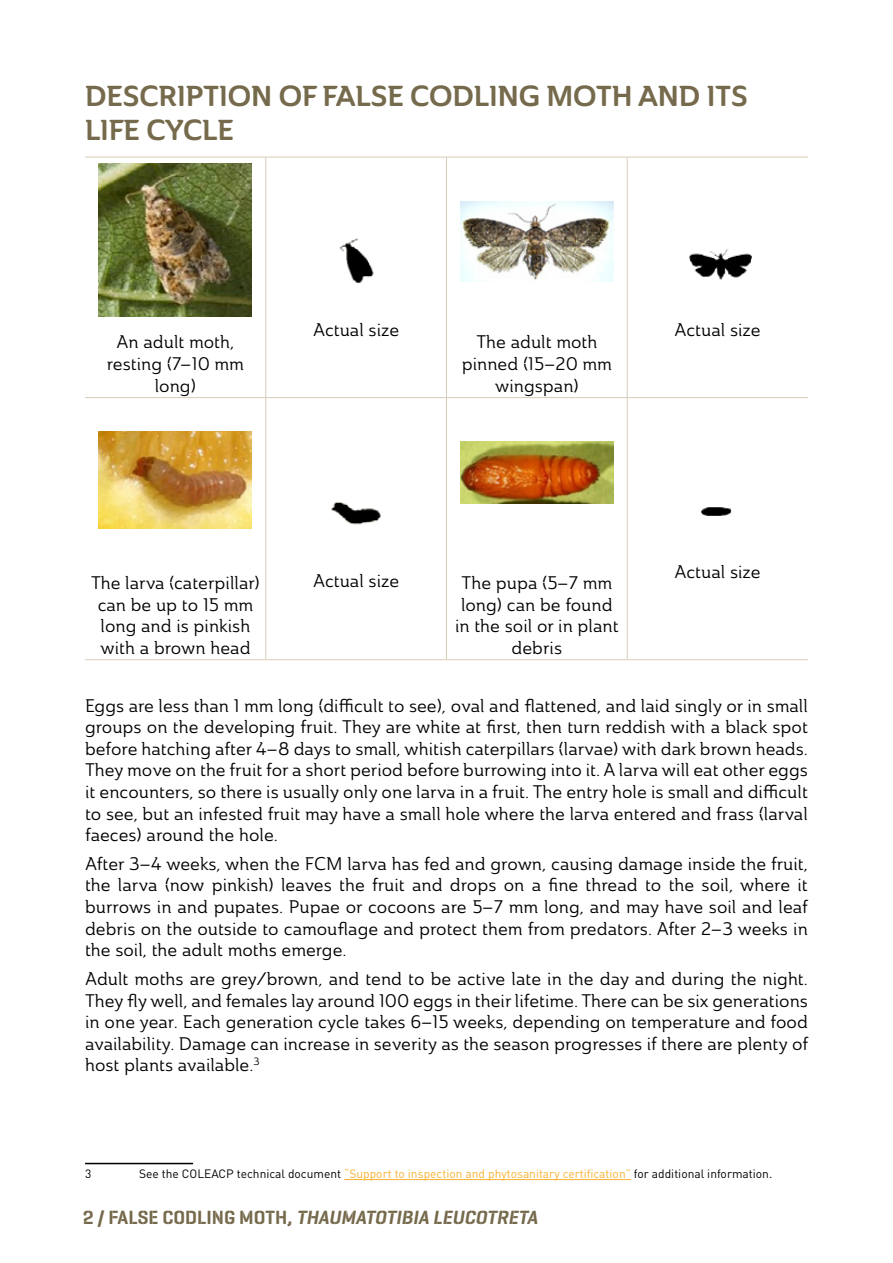
<style>
.page{position:relative;width:893px;height:1263px;background:#fff}
.page>*{position:absolute;margin:0;border:0;box-sizing:border-box;transform-origin:0 0}
.t1{font:28.5px/34.2px "Ainslie Nor Bol";color:#766a4c}
.t2{font:italic 600 19.5px "Geogrotesque Stencil A";color:#766a4c}
.t3{font:18px/21.6px "Ainslie Nor Reg";color:#000;text-align:center}
.t4{font:12px "DIN Pro";color:#000}
.s1{color:#f9b230}
.s2{font-style:normal}
</style>
<div class="page">
<hr style="left:85px;top:157px;width:181px;height:1px;background:#d8ccb7">
<hr style="left:266px;top:157px;width:180px;height:1px;background:#d8ccb7">
<hr style="left:265px;top:157px;width:1px;height:240px;background:#d8ccb7">
<hr style="left:446px;top:157px;width:181px;height:1px;background:#d8ccb7">
<hr style="left:446px;top:157px;width:1px;height:240px;background:#d8ccb7">
<hr style="left:627px;top:157px;width:181px;height:1px;background:#d8ccb7">
<hr style="left:627px;top:157px;width:1px;height:240px;background:#d8ccb7">
<hr style="left:85px;top:397px;width:181px;height:1px;background:#d8ccb7">
<hr style="left:266px;top:397px;width:180px;height:1px;background:#d8ccb7">
<hr style="left:265px;top:398px;width:1px;height:261px;background:#d8ccb7">
<hr style="left:446px;top:397px;width:181px;height:1px;background:#d8ccb7">
<hr style="left:446px;top:398px;width:1px;height:261px;background:#d8ccb7">
<hr style="left:627px;top:397px;width:181px;height:1px;background:#d8ccb7">
<hr style="left:627px;top:398px;width:1px;height:261px;background:#d8ccb7">
<hr style="left:85px;top:659px;width:181px;height:1px;background:#d8ccb7">
<hr style="left:266px;top:659px;width:180px;height:1px;background:#d8ccb7">
<hr style="left:446px;top:659px;width:181px;height:1px;background:#d8ccb7">
<hr style="left:627px;top:659px;width:181px;height:1px;background:#d8ccb7">
<img style="left:99px;top:163px;width:153px;height:153px">
<img style="left:339px;top:238px;width:35px;height:46px">
<img style="left:460px;top:201px;width:153px;height:81px">
<img style="left:689px;top:249px;width:63px;height:31px">
<img style="left:99px;top:432px;width:153px;height:96px">
<img style="left:331px;top:502px;width:50px;height:23px">
<img style="left:460px;top:442px;width:153px;height:62px">
<img style="left:702px;top:507px;width:29px;height:9px">
<hr style="left:85px;top:1163px;width:108px;height:1px;background:#000">
<hr style="left:344px;top:1179px;width:287px;height:1px;background:#f9b230">
<h1 class="t1" style="left:85px;top:79px;width:664px">DESCRIPTION OF FALSE CODLING MOTH AND ITS<br>LIFE CYCLE</h1>
<p class="t3" style="left:107px;top:331px;width:139px">An adult moth, resting (7–10 mm long)</p>
<p class="t3" style="left:313px;top:319px;width:88px">Actual size</p>
<p class="t3" style="left:462px;top:331px;width:152px">The adult moth pinned (15–20 mm wingspan)</p>
<p class="t3" style="left:674px;top:319px;width:88px">Actual size</p>
<p class="t3" style="left:91px;top:572px;width:170px">The larva (caterpillar) can be up to 15 mm long and is pinkish with a brown head</p>
<p class="t3" style="left:313px;top:570px;width:88px">Actual size</p>
<p class="t3" style="left:455px;top:572px;width:165px">The pupa (5–7 mm long) can be found in the soil or in plant debris</p>
<p class="t3" style="left:674px;top:561px;width:88px">Actual size</p>
<p class="t3" style="left:85px;top:694px;width:724px;text-align:justify">Eggs are less than 1 mm long (difficult to see), oval and flattened, and laid singly or in small groups on the developing fruit. They are white at first, then turn reddish with a black spot before hatching after 4–8 days to small, whitish caterpillars (larvae) with dark brown heads.<br>They move on the fruit for a short period before burrowing into it. A larva will eat other eggs it encounters, so there is usually only one larva in a fruit. The entry hole is small and difficult to see, but an infested fruit may have a small hole where the larva entered and frass (larval faeces) around the hole.</p>
<p class="t3" style="left:85px;top:853px;width:724px;text-align:justify">After 3–4 weeks, when the FCM larva has fed and grown, causing damage inside the fruit, the larva (now pinkish) leaves the fruit and drops on a fine thread to the soil, where it burrows in and pupates. Pupae or cocoons are 5–7 mm long, and may have soil and leaf debris on the outside to camouflage and protect them from predators. After 2–3 weeks in the soil, the adult moths emerge.</p>
<p class="t3" style="left:85px;top:968px;width:724px;text-align:justify">Adult moths are grey/brown, and tend to be active late in the day and during the night.<br>They fly well, and females lay around 100 eggs in their lifetime. There can be six generations in one year. Each generation cycle takes 6–15 weeks, depending on temperature and food availability. Damage can increase in severity as the season progresses if there are plenty of host plants available.<sup>3</sup></p>
<p class="t4" style="left:85px;top:1165px;width:8px">3</p>
<p class="t4" style="left:139px;top:1165px;width:635px">See the COLEACP technical document <span class="s1">“Support to inspection and phytosanitary certification”</span> for additional information.</p>
<p class="t2" style="left:83px;top:1205px;width:460px"><span class="s2">2 / FA L S E C O D L I N G M O T H ,</span> THAUMATOTIBIA LEUCOTRETA</p>
</div>
